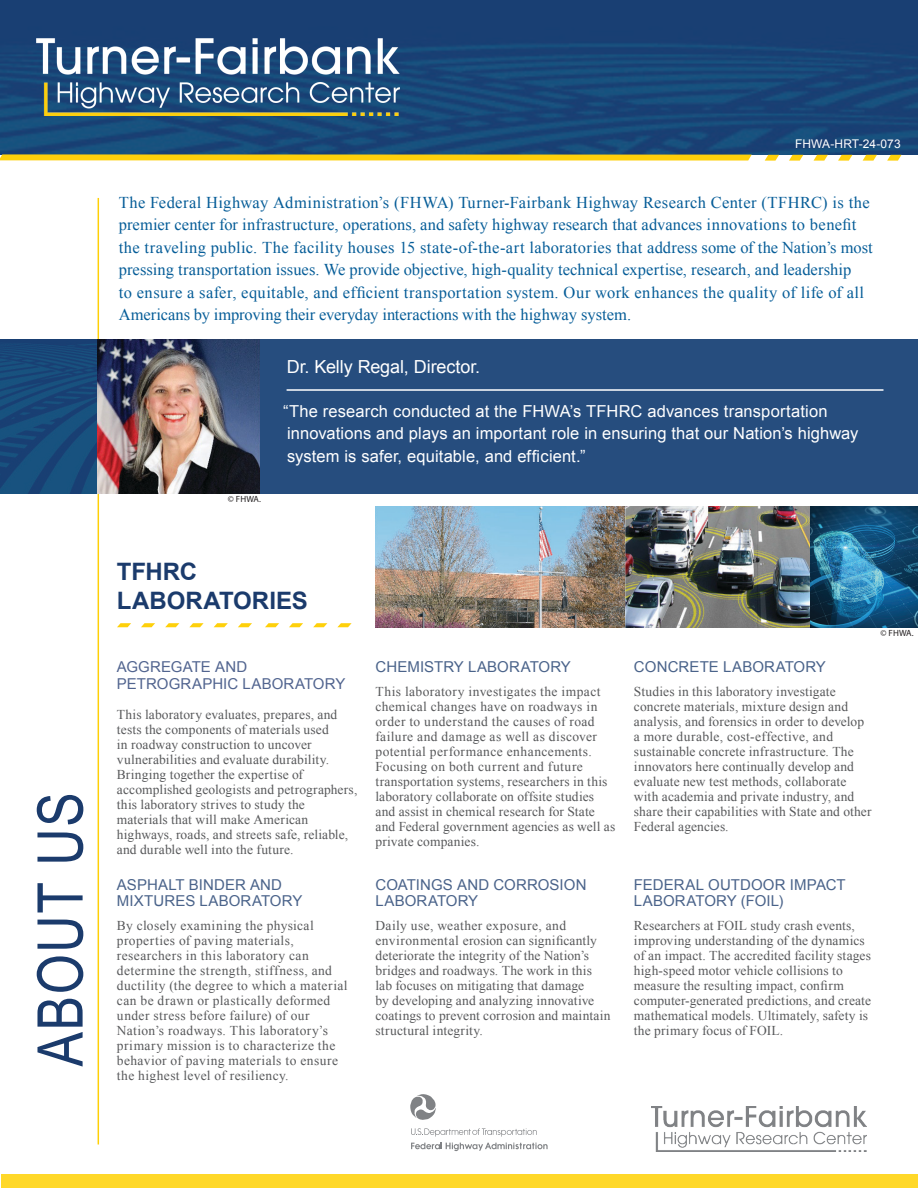
<style>
.page{position:relative;width:918px;height:1188px;background:#fff}
.page>*{position:absolute;margin:0;border:0;box-sizing:border-box;transform-origin:0 0}
.t1{font:63px "Arial Narrow";letter-spacing:.025em;color:#1b3b6c}
.t2{font:700 24px/28.8px "Arial";color:#1b3b6c}
.t3{font:18px "Arial";letter-spacing:-.005em;color:#fff}
.t4{font:16.5px/22.5px "Times New Roman";letter-spacing:.01em;color:#065d98}
.t5{font:16.5px/22.5px "Arial";letter-spacing:.01em;color:#fff}
.t6{font:15px/16.5px "Arial";letter-spacing:.005em;color:#4a638a}
.t7{font:15px/16.5px "Arial";letter-spacing:.005em;color:#51648f}
.t8{font:13.5px/15px "Times New Roman";letter-spacing:.015em;color:#58595b}
.t9{font:12px "Arial";letter-spacing:.01em;color:#fff}
.t10{font:9px "Myriad Pro";letter-spacing:.01em;color:#231f20}
</style>
<div class="page">
<img style="left:0;top:0;width:918px;height:154px">
<div style="left:1px;top:1175px;width:917px;height:13px;background:#ffd829"></div>
<hr style="left:98px;top:198px;width:1px;height:947px;background:#ffd006">
<img style="left:652px;top:1107px;width:214px;height:45px">
<svg style="left:411px;top:1128px;width:126px;height:9px"></svg>
<svg style="left:410px;top:1094px;width:26px;height:26px"></svg>
<svg style="left:411px;top:1143px;width:137px;height:8px"></svg>
<svg style="left:0;top:154px;width:752px;height:7px;background:#edc926"></svg>
<svg style="left:765px;top:155px;width:14px;height:6px"></svg>
<svg style="left:789px;top:155px;width:14px;height:6px"></svg>
<svg style="left:814px;top:155px;width:14px;height:6px"></svg>
<svg style="left:838px;top:155px;width:14px;height:6px"></svg>
<svg style="left:863px;top:155px;width:14px;height:6px"></svg>
<svg style="left:887px;top:155px;width:15px;height:6px"></svg>
<img style="left:37px;top:38px;width:363px;height:78px">
<img style="left:375px;top:507px;width:543px;height:120px">
<img style="left:0;top:339px;width:98px;height:154px">
<div style="left:260px;top:339px;width:658px;height:154px;background:#264d7e"></div>
<hr style="left:287px;top:389px;width:596px;height:2px;background:#fff">
<img style="left:98px;top:339px;width:162px;height:154px">
<svg style="left:117px;top:623px;width:14px;height:4px"></svg>
<svg style="left:141px;top:623px;width:14px;height:4px"></svg>
<svg style="left:165px;top:623px;width:14px;height:4px"></svg>
<svg style="left:189px;top:623px;width:15px;height:4px"></svg>
<svg style="left:214px;top:623px;width:14px;height:4px"></svg>
<svg style="left:238px;top:623px;width:14px;height:4px"></svg>
<svg style="left:265px;top:623px;width:14px;height:4px"></svg>
<svg style="left:289px;top:623px;width:14px;height:4px"></svg>
<svg style="left:313px;top:623px;width:14px;height:4px"></svg>
<svg style="left:337px;top:623px;width:15px;height:4px"></svg>
<h1 class="t1" style="left:14px;top:1066px;width:276px;rotate:-90deg">ABOUT US</h1>
<p class="t9" style="left:795px;top:136px;width:107px">FHWA-HRT-24-073</p>
<p class="t4" style="left:119px;top:191px;width:756px">The Federal Highway Administration’s (FHWA) Turner-Fairbank Highway Research Center (TFHRC) is the premier center for infrastructure, operations, and safety highway research that advances innovations to benefit the traveling public. The facility houses 15 state-of-the-art laboratories that address some of the Nation’s most pressing transportation issues. We provide objective, high-quality technical expertise, research, and leadership<br>to ensure a safer, equitable, and efficient transportation system. Our work enhances the quality of life of all Americans by improving their everyday interactions with the highway system.</p>
<p class="t10" style="left:228px;top:493px;width:35px">© FHWA.</p>
<p class="t3" style="left:287px;top:355px;width:195px">Dr. Kelly Regal, Director.</p>
<p class="t5" style="left:283px;top:400px;width:577px">“The research conducted at the FHWA’s TFHRC advances transportation innovations and plays an important role in ensuring that our Nation’s highway system is safer, equitable, and efficient.”</p>
<h1 class="t2" style="left:117px;top:558px;width:192px">TFHRC<br>LABORATORIES</h1>
<h2 class="t7" style="left:117px;top:659px;width:230px">AGGREGATE AND<br>PETROGRAPHIC LABORATORY</h2>
<p class="t8" style="left:117px;top:706px;width:242px">This laboratory evaluates, prepares, and tests the components of materials used<br>in roadway construction to uncover vulnerabilities and evaluate durability.<br>Bringing together the expertise of accomplished geologists and petrographers, this laboratory strives to study the materials that will make American highways, roads, and streets safe, reliable, and durable well into the future.</p>
<h2 class="t6" style="left:117px;top:876px;width:187px">ASPHALT BINDER AND<br>MIXTURES LABORATORY</h2>
<p class="t8" style="left:117px;top:918px;width:232px">By closely examining the physical properties of paving materials, researchers in this laboratory can determine the strength, stiffness, and ductility (the degree to which a material can be drawn or plastically deformed under stress before failure) of our Nation’s roadways. This laboratory’s primary mission is to characterize the behavior of paving materials to ensure the highest level of resiliency.</p>
<h2 class="t6" style="left:375px;top:659px;width:197px">CHEMISTRY LABORATORY</h2>
<p class="t8" style="left:375px;top:684px;width:241px">This laboratory investigates the impact chemical changes have on roadways in order to understand the causes of road failure and damage as well as discover potential performance enhancements.<br>Focusing on both current and future transportation systems, researchers in this laboratory collaborate on offsite studies and assist in chemical research for State and Federal government agencies as well as private companies.</p>
<h2 class="t6" style="left:375px;top:876px;width:213px">COATINGS AND CORROSION<br>LABORATORY</h2>
<p class="t8" style="left:375px;top:918px;width:237px">Daily use, weather exposure, and environmental erosion can significantly deteriorate the integrity of the Nation’s bridges and roadways. The work in this lab focuses on mitigating that damage<br>by developing and analyzing innovative coatings to prevent corrosion and maintain structural integrity.</p>
<p class="t10" style="left:880px;top:627px;width:35px">© FHWA.</p>
<h2 class="t6" style="left:634px;top:659px;width:194px">CONCRETE LABORATORY</h2>
<p class="t8" style="left:634px;top:684px;width:239px">Studies in this laboratory investigate concrete materials, mixture design and analysis, and forensics in order to develop a more durable, cost-effective, and sustainable concrete infrastructure. The innovators here continually develop and evaluate new test methods, collaborate with academia and private industry, and share their capabilities with State and other Federal agencies.</p>
<h2 class="t6" style="left:634px;top:876px;width:213px">FEDERAL OUTDOOR IMPACT<br>LABORATORY (FOIL)</h2>
<p class="t8" style="left:634px;top:918px;width:239px">Researchers at FOIL study crash events, improving understanding of the dynamics of an impact. The accredited facility stages high-speed motor vehicle collisions to measure the resulting impact, confirm computer-generated predictions, and create mathematical models. Ultimately, safety is the primary focus of FOIL.</p>
</div>
